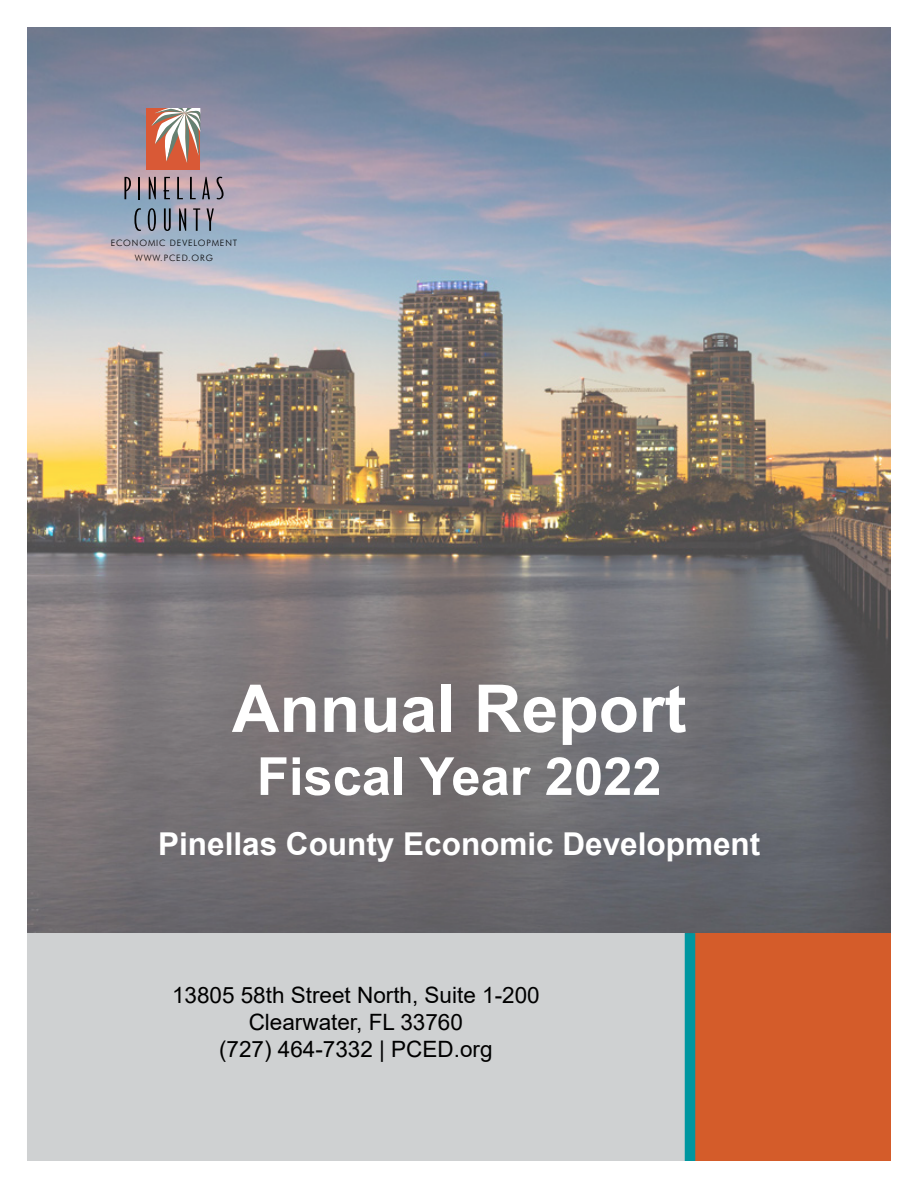
<style>
.page{position:relative;width:918px;height:1188px;background:#fff}
.page>*{position:absolute;margin:0;border:0;box-sizing:border-box;transform-origin:0 0}
.t1{font:700 66px "Arial";color:#fff}
.t2{font:700 52.5px "Arial";color:#fff}
.t3{font:700 31.5px "Arial";color:#fff}
.t4{font:22.5px/27px "Arial";color:#000;text-align:center}
.t5{font:300 8.85px/15.1px "Futura BT";letter-spacing:.1em;color:#000;text-align:center}
</style>
<div class="page">
<img style="left:28px;top:27px;width:863px;height:906px">
<div style="left:694px;top:933px;width:197px;height:228px;background:#d45c2a"></div>
<svg style="left:124px;top:177px;width:7px;height:22px"></svg>
<svg style="left:139px;top:177px;width:1px;height:22px"></svg>
<svg style="left:149px;top:177px;width:7px;height:22px"></svg>
<svg style="left:164px;top:177px;width:6px;height:22px"></svg>
<svg style="left:177px;top:177px;width:6px;height:22px"></svg>
<svg style="left:190px;top:177px;width:6px;height:22px"></svg>
<svg style="left:202px;top:177px;width:8px;height:22px"></svg>
<svg style="left:217px;top:177px;width:7px;height:22px"></svg>
<svg style="left:134px;top:208px;width:7px;height:23px"></svg>
<svg style="left:148px;top:208px;width:8px;height:23px"></svg>
<svg style="left:164px;top:208px;width:7px;height:23px"></svg>
<svg style="left:179px;top:208px;width:7px;height:23px"></svg>
<svg style="left:193px;top:208px;width:7px;height:23px"></svg>
<svg style="left:207px;top:208px;width:7px;height:23px"></svg>
<div style="left:147px;top:108px;width:53px;height:62px;background:#d95936"></div>
<svg style="left:151px;top:108px;width:49px;height:55px"></svg>
<div style="left:27px;top:933px;width:658px;height:228px;background:#cfd1d2"></div>
<div style="left:685px;top:933px;width:10px;height:228px;background:#00969f"></div>
<p class="t5" style="left:111px;top:235px;width:128px">ECONOMIC DEVELOPMENT<br>WWW.PCED.ORG</p>
<h1 class="t1" style="left:232px;top:662px;width:456px">Annual Report</h1>
<h2 class="t2" style="left:257px;top:739px;width:406px">Fiscal Year 2022</h2>
<h3 class="t3" style="left:158px;top:822px;width:604px">Pinellas County Economic Development</h3>
<p class="t4" style="left:172px;top:981px;width:369px">13805 58th Street North, Suite 1-200<br>Clearwater, FL 33760<br>(727) 464-7332 | PCED.org</p>
</div>
